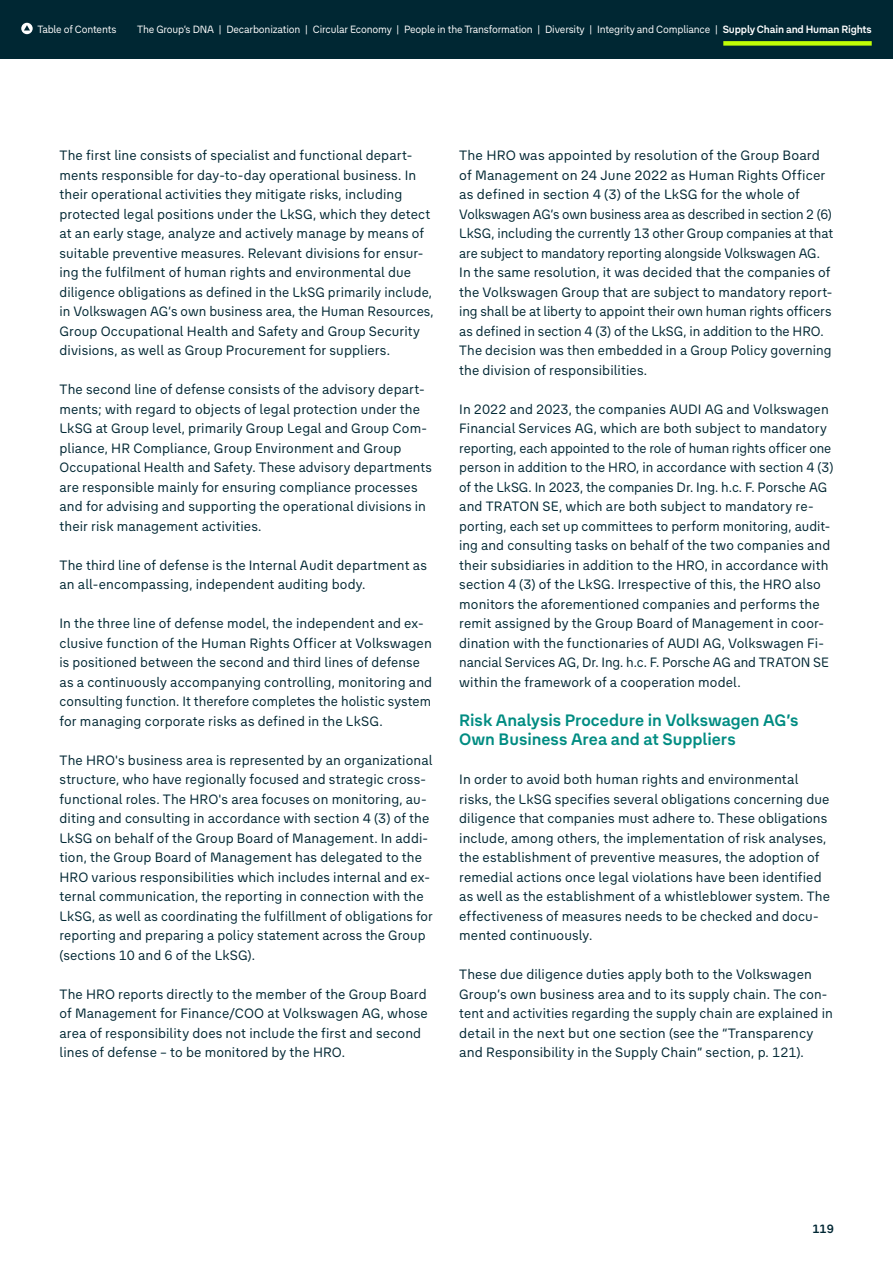
<style>
.page{position:relative;width:893px;height:1263px;background:#fff}
.page>*{position:absolute;margin:0;border:0;box-sizing:border-box;transform-origin:0 0}
.t1{font:700 16.5px/19.5px "The Group TEXT Pro";color:#008c82}
.t2{font:13.5px/19.5px "The Group TEXT Pro";letter-spacing:.01em;color:#002733}
.t3{font:700 12px "The Group TEXT Pro";color:#002733}
.t4{font:10.5px "The Group TEXT Pro";letter-spacing:-.015em;color:#fff}
.s1{font-weight:700}
</style>
<div class="page">
<div style="left:0;top:0;width:893px;height:59px;background:#002733"></div>
<div style="left:723px;top:41px;width:149px;height:5px;background:#c2fe06"></div>
<svg style="left:21px;top:23px;width:12px;height:11px"></svg>
<svg style="left:24px;top:25px;width:6px;height:6px"></svg>
<p class="t4" style="left:38px;top:21px;width:80px">Table of Contents</p>
<p class="t4" style="left:137px;top:21px;width:736px">The Group’s DNA | Decarbonization | Circular Economy | People in the Transformation | Diversity | Integrity and Compliance | <span class="s1">Supply Chain and Human Rights</span></p>
<p class="t2" style="left:60px;top:145px;width:376px">The first line consists of specialist and functional depart&shy;ments responsible for day-to-day operational business. In their operational activities they mitigate risks, including protected legal positions under the LkSG, which they detect at an early stage, analyze and actively manage by means of suitable preventive measures. Relevant divisions for ensur&shy;ing the fulfilment of human rights and environmental due diligence obligations as defined in the LkSG primarily include, in Volkswagen AG’s own business area, the Human Resources, Group Occupational Health and Safety and Group Security divisions, as well as Group Procurement for suppliers.</p>
<p class="t2" style="left:60px;top:379px;width:374px">The second line of defense consists of the advisory depart&shy;ments; with regard to objects of legal protection under the LkSG at Group level, primarily Group Legal and Group Com&shy;pliance, HR Compliance, Group Environment and Group Occupational Health and Safety. These advisory departments are responsible mainly for ensuring compliance processes and for advising and supporting the operational divisions in their risk management activities.</p>
<p class="t2" style="left:60px;top:554px;width:369px">The third line of defense is the Internal Audit department as an all-encompassing, independent auditing body.</p>
<p class="t2" style="left:60px;top:613px;width:374px">In the three line of defense model, the independent and ex&shy;clusive function of the Human Rights Officer at Volkswagen is positioned between the second and third lines of defense as a continuously accompanying controlling, monitoring and consulting function. It therefore completes the holistic system for managing corporate risks as defined in the LkSG.</p>
<p class="t2" style="left:60px;top:749px;width:375px">The HRO's business area is represented by an organizational structure, who have regionally focused and strategic cross&shy;functional roles. The HRO's area focuses on monitoring, au&shy;diting and consulting in accordance with section 4 (3) of the LkSG on behalf of the Group Board of Management. In addi&shy;tion, the Group Board of Management has delegated to the HRO various responsibilities which includes internal and ex&shy;ternal communication, the reporting in connection with the LkSG, as well as coordinating the fulfillment of obligations for reporting and preparing a policy statement across the Group (sections 10 and 6 of the LkSG).</p>
<p class="t2" style="left:60px;top:983px;width:370px">The HRO reports directly to the member of the Group Board of Management for Finance/COO at Volkswagen AG, whose area of responsibility does not include the first and second lines of defense – to be monitored by the HRO.</p>
<p class="t2" style="left:459px;top:145px;width:376px">The HRO was appointed by resolution of the Group Board of Management on 24 June 2022 as Human Rights Officer as defined in section 4 (3) of the LkSG for the whole of Volkswagen AG’s own business area as described in section 2 (6)<br>LkSG, including the currently 13 other Group companies at that are subject to mandatory reporting alongside Volkswagen AG.<br>In the same resolution, it was decided that the companies of the Volkswagen Group that are subject to mandatory report&shy;ing shall be at liberty to appoint their own human rights officers as defined in section 4 (3) of the LkSG, in addition to the HRO.<br>The decision was then embedded in a Group Policy governing the division of responsibilities.</p>
<p class="t2" style="left:459px;top:398px;width:376px">In 2022 and 2023, the companies AUDI AG and Volkswagen Financial Services AG, which are both subject to mandatory reporting, each appointed to the role of human rights officer one person in addition to the HRO, in accordance with section 4 (3) of the LkSG. In 2023, the companies Dr. Ing. h.c. F. Porsche AG and TRATON SE, which are both subject to mandatory re&shy;porting, each set up committees to perform monitoring, audit&shy;ing and consulting tasks on behalf of the two companies and their subsidiaries in addition to the HRO, in accordance with section 4 (3) of the LkSG. Irrespective of this, the HRO also monitors the aforementioned companies and performs the remit assigned by the Group Board of Management in coor&shy;dination with the functionaries of AUDI AG, Volkswagen Fi&shy;nancial Services AG, Dr. Ing. h.c. F. Porsche AG and TRATON SE within the framework of a cooperation model.</p>
<p class="t1" style="left:459px;top:709px;width:341px">Risk Analysis Procedure in Volkswagen AG’s<br>Own Business Area and at Suppliers</p>
<p class="t2" style="left:459px;top:769px;width:372px">In order to avoid both human rights and environmental risks, the LkSG specifies several obligations concerning due diligence that companies must adhere to. These obligations include, among others, the implementation of risk analyses, the establishment of preventive measures, the adoption of remedial actions once legal violations have been identified as well as the establishment of a whistleblower system. The effectiveness of measures needs to be checked and docu&shy;mented continuously.</p>
<p class="t2" style="left:459px;top:964px;width:375px">These due diligence duties apply both to the Volkswagen Group’s own business area and to its supply chain. The con&shy;tent and activities regarding the supply chain are explained in detail in the next but one section (see the “Transparency and Responsibility in the Supply Chain” section, p. 121).</p>
<p class="t3" style="left:812px;top:1219px;width:23px">119</p>
</div>
